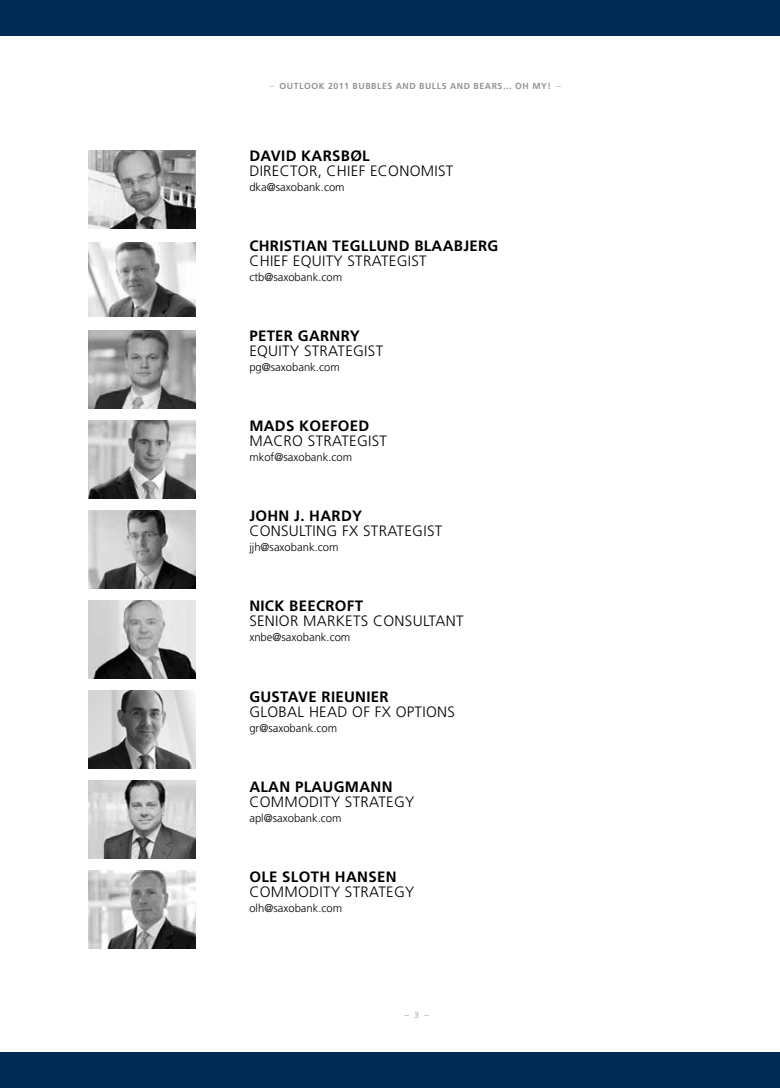
<style>
.page{position:relative;width:780px;height:1088px;background:#fff}
.page>*{position:absolute;margin:0;border:0;box-sizing:border-box;transform-origin:0 0}
.t1{font:300 15px "Frutiger";letter-spacing:.02em;color:#000}
.t2{font:700 15px "Frutiger";letter-spacing:.02em;color:#000}
.t3{font:300 15px "Frutiger";letter-spacing:.105em;color:#000}
.t4{font:300 11.25px "Frutiger";color:#000}
.t5{font:700 8.75px "Frutiger";letter-spacing:.06em;color:#939598}
.t6{font:300 8.75px "Frutiger";color:#939598}
.s1{font-weight:300}
</style>
<div class="page">
<div style="left:0;top:0;width:780px;height:35px;background:#002b54"></div>
<div style="left:0;top:1052px;width:780px;height:36px;background:#002b54"></div>
<img style="left:89px;top:151px;width:106px;height:78px">
<img style="left:89px;top:243px;width:106px;height:74px">
<img style="left:89px;top:511px;width:106px;height:78px">
<img style="left:89px;top:601px;width:106px;height:78px">
<img style="left:89px;top:691px;width:106px;height:78px">
<img style="left:89px;top:871px;width:106px;height:78px">
<img style="left:89px;top:781px;width:106px;height:78px">
<img style="left:89px;top:421px;width:106px;height:78px">
<img style="left:89px;top:331px;width:106px;height:78px">
<p class="t5" style="left:270px;top:80px;width:292px"><span class="s1">–</span> OUTLOOK 2011 BUBBLES AND BULLS AND BEARS… OH MY! <span class="s1">–</span></p>
<h1 class="t2" style="left:249px;top:147px;width:63px">DAVID KARS</h1>
<h1 class="t2" style="left:341px;top:147px;width:29px">BØL</h1>
<h1 class="t1" style="left:249px;top:163px;width:205px">DIRECTOR, CHIEF ECONOMIST</h1>
<p class="t4" style="left:249px;top:181px;width:97px">dka@saxobank.com</p>
<h1 class="t2" style="left:249px;top:237px;width:122px">CHRISTIAN TEGLLUND</h1>
<h1 class="t2" style="left:414px;top:237px;width:20px">BLAA</h1>
<h1 class="t2" style="left:454px;top:237px;width:46px">BJERG</h1>
<h1 class="t1" style="left:249px;top:253px;width:179px">CHIEF EQUITY STRATEGIST</h1>
<p class="t4" style="left:249px;top:271px;width:94px">ctb@saxobank.com</p>
<h1 class="t2" style="left:249px;top:327px;width:112px">PETER GARNRY</h1>
<h1 class="t1" style="left:249px;top:343px;width:133px">Eq uity Strategi st</h1>
<p class="t4" style="left:249px;top:361px;width:92px">pg@saxobank.com</p>
<h1 class="t2" style="left:249px;top:417px;width:12px">MADS</h1>
<h1 class="t2" style="left:299px;top:417px;width:61px">KOEFOED</h1>
<h1 class="t1" style="left:249px;top:433px;width:139px">Macro STRATEGIST</h1>
<p class="t4" style="left:249px;top:451px;width:104px">mkof@saxobank.com</p>
<h1 class="t2" style="left:249px;top:507px;width:72px">JOHN J. HARDY</h1>
<h1 class="t1" style="left:249px;top:523px;width:31px">CONSUL</h1>
<h1 class="t1" style="left:305px;top:523px;width:139px">TING FX STRATEGIST</h1>
<p class="t4" style="left:249px;top:541px;width:91px">jjh@saxobank.com</p>
<h1 class="t2" style="left:249px;top:597px;width:115px">NICK BEECROFT</h1>
<h1 class="t1" style="left:249px;top:613px;width:155px">SEN IOR markets CONSUL</h1>
<h1 class="t1" style="left:428px;top:613px;width:36px">TAN T</h1>
<p class="t4" style="left:249px;top:631px;width:102px">xnbe@saxobank.com</p>
<h1 class="t2" style="left:249px;top:687px;width:141px">GUSTAVE RIEUNIER</h1>
<h1 class="t1" style="left:249px;top:703px;width:207px">Global H ead of FX Optio ns</h1>
<p class="t4" style="left:249px;top:721px;width:89px">gr@saxobank.com</p>
<h1 class="t2" style="left:249px;top:777px;width:11px">ALAN</h1>
<h1 class="t2" style="left:295px;top:777px;width:19px">PLAU</h1>
<h1 class="t2" style="left:334px;top:777px;width:24px">GMANN</h1>
<h1 class="t3" style="left:249px;top:793px;width:166px">co mmo dity strategy</h1>
<p class="t4" style="left:249px;top:811px;width:94px">apl@saxobank.com</p>
<h1 class="t2" style="left:249px;top:867px;width:97px">OLE SLOTH HANSEN</h1>
<h1 class="t3" style="left:249px;top:883px;width:166px">co mmo dity strategy</h1>
<p class="t4" style="left:249px;top:901px;width:94px">olh@saxobank.com</p>
<p class="t6" style="left:404px;top:1010px;width:26px">–3–</p>
</div>
